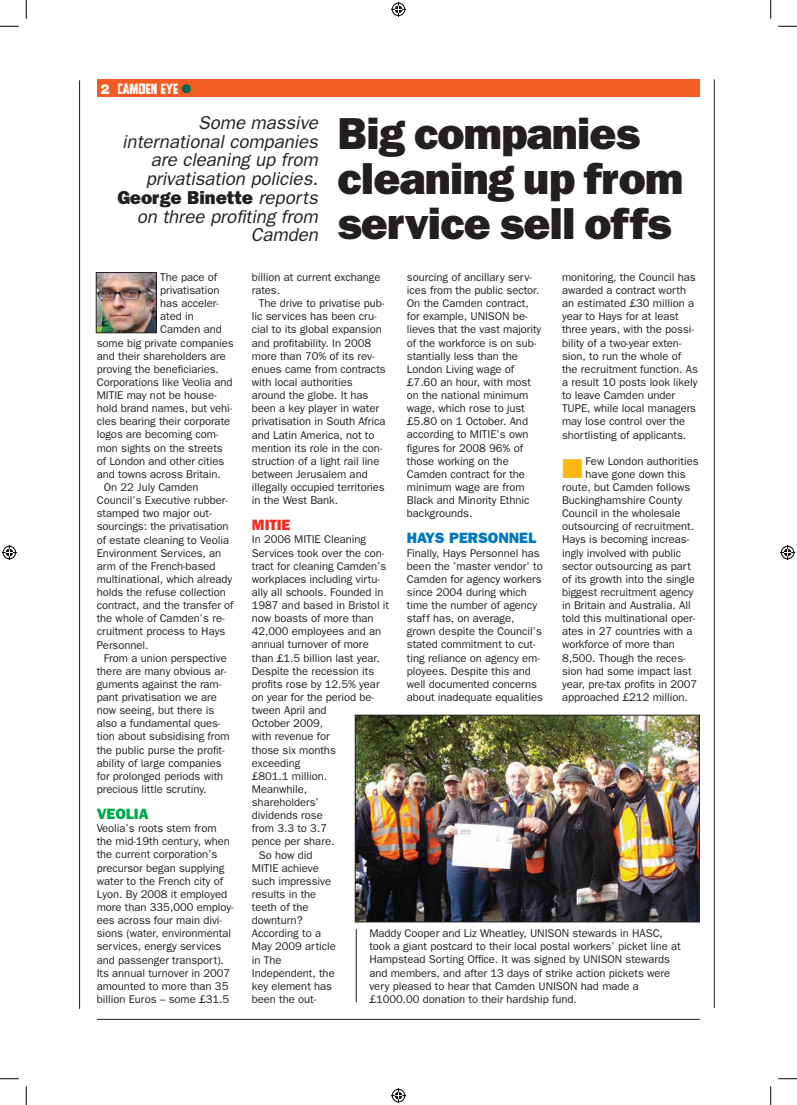
<style>
.page{position:relative;width:797px;height:1105px;background:#fff}
.page>*{position:absolute;margin:0;border:0;box-sizing:border-box;transform-origin:0 0}
.Heading_main{font:800 45px/45px "Franklin Gothic";letter-spacing:-.02em;color:#231f20}
.Franklin_text_1st{font:27.38px "Zapf Dingbats ITC";color:#fcb814}
.franklin_text{font:italic 18.75px/18.8px "Franklin Gothic";letter-spacing:-.005em;color:#231f20;text-align:right}
.Franklin_text_1st-2{font:800 15px "Franklin Gothic";letter-spacing:-.005em;color:#0079c2}
.Franklin_text_1st-3{font:800 15px "Franklin Gothic";letter-spacing:-.005em;color:#00a94e}
.Franklin_text_1st-4{font:800 15px "Franklin Gothic";letter-spacing:-.005em;color:#ee2e22}
.t1{font:13.75px "Xoxo";color:#fff}
.Franklin_text_1st-5{font:11.25px/13.1px "Franklin Gothic";letter-spacing:-.005em;color:#231f20}
.franklin_text-2{font:11.25px/13.1px "Franklin Gothic";letter-spacing:-.005em;color:#231f20}
.s1{font-family:"Helvetica Neue";font-weight:900}
.s2{color:#01674d}
.s3{font-weight:800;font-style:normal}
</style>
<div class="page">
<div style="left:97px;top:79px;width:602px;height:18px;background:#f25b21"></div>
<hr style="left:97px;top:1019px;width:602px;height:1px;background:#231f20">
<hr style="left:714px;top:79px;width:1px;height:929px;background:#231f20">
<hr style="left:79px;top:80px;width:1px;height:929px;background:#231f20">
<img style="left:357px;top:717px;width:340px;height:203px">
<div style="left:355px;top:715px;width:344px;height:207px;border:1px solid #231f20"></div>
<hr style="left:356px;top:929px;width:1px;height:73px;background:#231f20">
<img style="left:98px;top:274px;width:57px;height:57px">
<div style="left:96px;top:272px;width:61px;height:61px;border:1px solid #231f20"></div>
<svg style="left:0;top:25px;width:19px;height:2px"></svg>
<svg style="left:778px;top:25px;width:19px;height:2px"></svg>
<svg style="left:0;top:1078px;width:19px;height:1px"></svg>
<svg style="left:778px;top:1078px;width:19px;height:1px"></svg>
<svg style="left:25px;top:0;width:2px;height:19px"></svg>
<svg style="left:25px;top:1086px;width:2px;height:19px"></svg>
<svg style="left:770px;top:0;width:1px;height:19px"></svg>
<svg style="left:770px;top:1086px;width:1px;height:19px"></svg>
<svg style="left:391px;top:2px;width:15px;height:15px"></svg>
<svg style="left:391px;top:1088px;width:15px;height:15px"></svg>
<svg style="left:2px;top:545px;width:15px;height:15px"></svg>
<svg style="left:780px;top:545px;width:15px;height:15px"></svg>
<p class="t1" style="left:100px;top:80px;width:92px"><span class="s1">2</span> CAMDEN EYE <span class="s2">●</span></p>
<p class="franklin_text" style="left:117px;top:113px;width:202px">Some massive international companies are cleaning up from privatisation policies.<br><span class="s3">George Binette</span> reports on three profiting from<br>Camden</p>
<p class="Heading_main" style="left:337px;top:111px;width:348px">Big companies cleaning up from service sell offs</p>
<p class="Franklin_text_1st-5" style="left:160px;top:271px;width:59px">The pace of</p>
<p class="Franklin_text_1st-5" style="left:160px;top:284px;width:61px">privatisation</p>
<p class="Franklin_text_1st-5" style="left:160px;top:297px;width:60px">has acceler-</p>
<p class="Franklin_text_1st-5" style="left:160px;top:310px;width:35px">ated in</p>
<p class="Franklin_text_1st-5" style="left:160px;top:323px;width:63px">Camden and</p>
<p class="Franklin_text_1st-5" style="left:97px;top:336px;width:138px">some big private companies</p>
<p class="Franklin_text_1st-5" style="left:97px;top:349px;width:131px">and their shareholders are</p>
<p class="Franklin_text_1st-5" style="left:97px;top:362px;width:124px">proving the beneficiaries.</p>
<p class="Franklin_text_1st-5" style="left:97px;top:376px;width:137px">Corporations like Veolia and</p>
<p class="Franklin_text_1st-5" style="left:97px;top:389px;width:121px">MITIE may not be house-</p>
<p class="Franklin_text_1st-5" style="left:97px;top:402px;width:137px">hold brand names, but vehi-</p>
<p class="Franklin_text_1st-5" style="left:97px;top:415px;width:135px">cles bearing their corporate</p>
<p class="Franklin_text_1st-5" style="left:97px;top:428px;width:123px">logos are becoming com-</p>
<p class="Franklin_text_1st-5" style="left:97px;top:441px;width:127px">mon sights on the streets</p>
<p class="Franklin_text_1st-5" style="left:97px;top:454px;width:129px">of London and other cities</p>
<p class="Franklin_text_1st-5" style="left:97px;top:467px;width:126px">and towns across Britain.</p>
<p class="franklin_text-2" style="left:97px;top:481px;width:138px;text-indent:7px">On 22 July Camden<br>Council’s Executive rubber&shy;stamped two major out&shy;sourcings: the privatisation of estate cleaning to Veolia<br>Environment Services, an arm of the French-based multinational, which already holds the refuse collection contract, and the transfer of the whole of Camden’s re&shy;cruitment process to Hays<br>Personnel.</p>
<p class="franklin_text-2" style="left:97px;top:651px;width:135px;text-indent:7px">From a union perspective there are many obvious ar&shy;guments against the ram&shy;pant privatisation we are now seeing, but there is also a fundamental ques&shy;tion about subsidising from the public purse the profit&shy;ability of large companies for prolonged periods with precious little scrutiny.</p>
<p class="Franklin_text_1st-3" style="left:97px;top:805px;width:53px">VEOLIA</p>
<p class="Franklin_text_1st-5" style="left:97px;top:822px;width:138px">Veolia’s roots stem from the mid-19th century, when the current corporation’s precursor began supplying water to the French city of<br>Lyon. By 2008 it employed more than 335,000 employ&shy;ees across four main divi&shy;sions (water, environmental services, energy services and passenger transport).<br>Its annual turnover in 2007 amounted to more than 35 billion Euros – some £31.5</p>
<p class="Franklin_text_1st-5" style="left:562px;top:271px;width:137px">monitoring, the Council has awarded a contract worth an estimated £30 million a year to Hays for at least three years, with the possi&shy;bility of a two-year exten&shy;sion, to run the whole of the recruitment function. As a result 10 posts look likely to leave Camden under<br>TUPE, while local managers may lose control over the shortlisting of applicants.</p>
<p class="Franklin_text_1st" style="left:562px;top:455px;width:22px">■</p>
<p class="Franklin_text_1st-5" style="left:585px;top:454px;width:114px">Few London authorities</p>
<p class="franklin_text-2" style="left:407px;top:271px;width:136px">sourcing of ancillary serv&shy;ices from the public sector.<br>On the Camden contract, for example, UNISON be&shy;lieves that the vast majority of the workforce is on sub&shy;stantially less than the<br>London Living wage of £7.60 an hour, with most on the national minimum wage, which rose to just £5.80 on 1 October. And according to MITIE’s own figures for 2008 96% of those working on the<br>Camden contract for the minimum wage are from<br>Black and Minority Ethnic backgrounds.</p>
<p class="Franklin_text_1st-2" style="left:407px;top:529px;width:131px">HAYS PERSONNEL</p>
<p class="Franklin_text_1st-5" style="left:407px;top:546px;width:138px">Finally, Hays Personnel has been the ’master vendor’ to<br>Camden for agency workers since 2004 during which time the number of agency staff has, on average, grown despite the Council’s stated commitment to cut&shy;ting reliance on agency em&shy;ployees. Despite this and well documented concerns about inadequate equalities</p>
<p class="Franklin_text_1st-5" style="left:252px;top:271px;width:130px">billion at current exchange rates.</p>
<p class="franklin_text-2" style="left:252px;top:297px;width:135px;text-indent:7px">The drive to privatise pub&shy;lic services has been cru&shy;cial to its global expansion and profitability. In 2008 more than 70% of its rev&shy;enues came from contracts with local authorities around the globe. It has been a key player in water privatisation in South Africa and Latin America, not to mention its role in the con&shy;struction of a light rail line between Jerusalem and illegally occupied territories in the West Bank.</p>
<p class="Franklin_text_1st-4" style="left:252px;top:516px;width:40px">MITIE</p>
<p class="Franklin_text_1st-5" style="left:252px;top:533px;width:139px">In 2006 MITIE Cleaning<br>Services took over the con&shy;tract for cleaning Camden’s workplaces including virtu&shy;ally all schools. Founded in<br>1987 and based in Bristol it now boasts of more than<br>42,000 employees and an annual turnover of more than £1.5 billion last year.<br>Despite the recession its profits rose by 12.5% year on year for the period be&shy;tween April and<br>October 2009,<br>with revenue for<br>those six months<br>exceeding<br>£801.1 million.<br>Meanwhile,<br>shareholders’<br>dividends rose<br>from 3.3 to 3.7<br>pence per share.</p>
<p class="franklin_text-2" style="left:252px;top:848px;width:86px;text-indent:7px">So how did<br>MITIE achieve such impressive results in the teeth of the downturn?<br>According to a<br>May 2009 article in The<br>Independent, the key element has been the out-</p>
<p class="Franklin_text_1st-5" style="left:585px;top:467px;width:102px">have gone down this</p>
<p class="Franklin_text_1st-5" style="left:562px;top:481px;width:130px">route, but Camden follows</p>
<p class="Franklin_text_1st-5" style="left:562px;top:494px;width:122px">Buckinghamshire County</p>
<p class="Franklin_text_1st-5" style="left:562px;top:507px;width:120px">Council in the wholesale</p>
<p class="Franklin_text_1st-5" style="left:562px;top:520px;width:134px">outsourcing of recruitment.</p>
<p class="Franklin_text_1st-5" style="left:562px;top:533px;width:129px">Hays is becoming increas-</p>
<p class="Franklin_text_1st-5" style="left:562px;top:546px;width:120px">ingly involved with public</p>
<p class="Franklin_text_1st-5" style="left:562px;top:559px;width:130px">sector outsourcing as part</p>
<p class="Franklin_text_1st-5" style="left:562px;top:572px;width:134px">of its growth into the single</p>
<p class="Franklin_text_1st-5" style="left:562px;top:586px;width:133px">biggest recruitment agency</p>
<p class="Franklin_text_1st-5" style="left:562px;top:599px;width:130px">in Britain and Australia. All</p>
<p class="Franklin_text_1st-5" style="left:562px;top:612px;width:135px">told this multinational oper-</p>
<p class="Franklin_text_1st-5" style="left:562px;top:625px;width:132px">ates in 27 countries with a</p>
<p class="Franklin_text_1st-5" style="left:562px;top:638px;width:114px">workforce of more than</p>
<p class="Franklin_text_1st-5" style="left:562px;top:651px;width:125px">8,500. Though the reces-</p>
<p class="Franklin_text_1st-5" style="left:562px;top:664px;width:131px">sion had some impact last</p>
<p class="Franklin_text_1st-5" style="left:562px;top:678px;width:137px">year, pre-tax profits in 2007</p>
<p class="Franklin_text_1st-5" style="left:562px;top:691px;width:127px">approached £212 million.</p>
<p class="Franklin_text_1st-5" style="left:369px;top:927px;width:313px">Maddy Cooper and Liz Wheatley, UNISON stewards in HASC, took a giant postcard to their local postal workers’ picket line at Hampstead Sorting Office. It was signed by UNISON stewards and members, and after 13 days of strike action pickets were very pleased to hear that Camden UNISON had made a £1000.00 donation to their hardship fund.</p>
</div>
